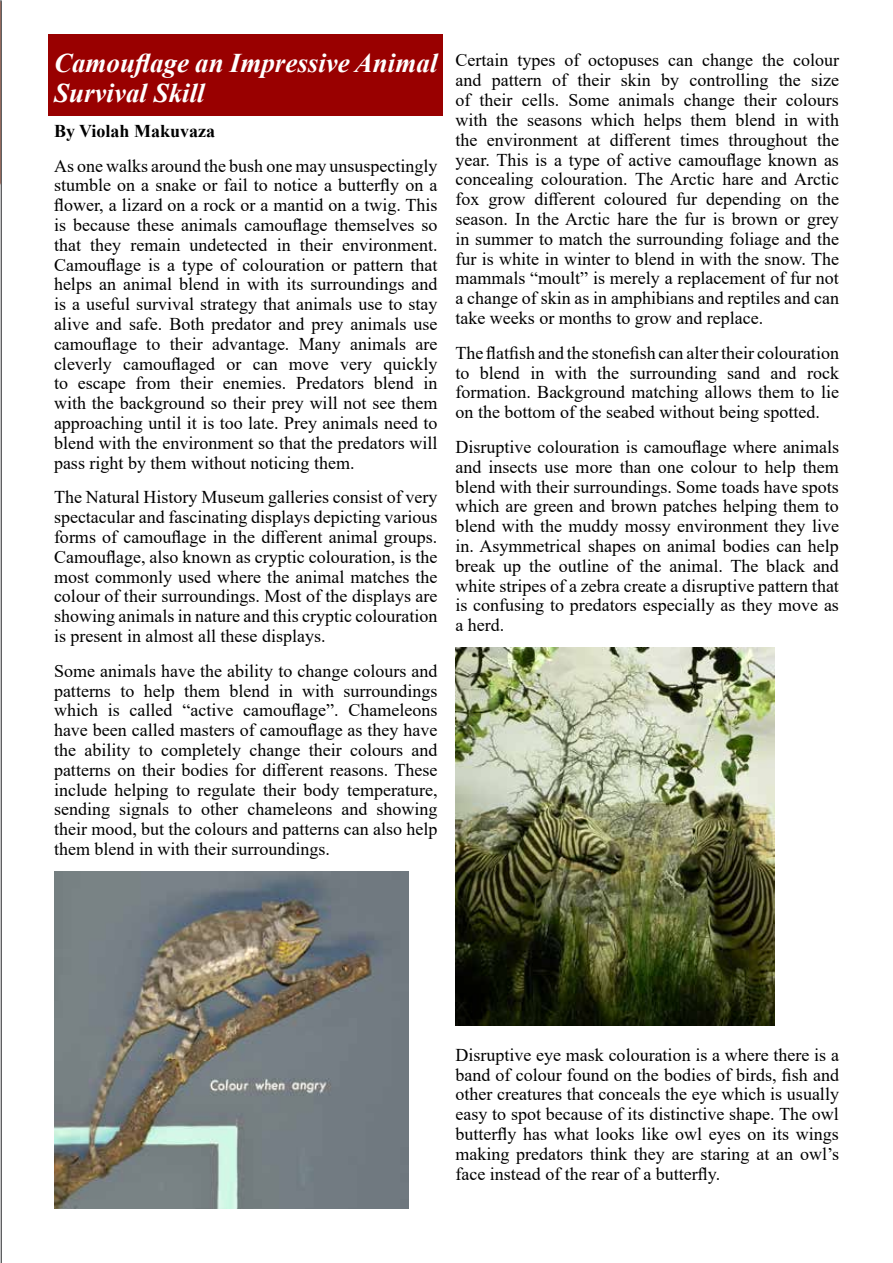
<style>
.page{position:relative;width:893px;height:1263px;background:#fff}
.page>*{position:absolute;margin:0;border:0;box-sizing:border-box;transform-origin:0 0}
.t1{font:italic 700 27px/29.7px "Times New Roman";color:#fff}
.t2{font:18px/19.8px "Times New Roman";color:#000;text-align:justify}
.t3{font:700 18px "Times New Roman";color:#000}
</style>
<div class="page">
<div style="left:48px;top:34px;width:395px;height:82px;background:#900"></div>
<img style="left:54px;top:872px;width:354px;height:337px">
<img style="left:455px;top:648px;width:320px;height:378px">
<img style="left:0;top:0;width:1px;height:1263px">
<h1 class="t1" style="left:54px;top:48px;width:385px">Camouflage an Impressive Animal<br>Survival Skill</h1>
<p class="t3" style="left:54px;top:118px;width:163px">By Violah Makuvaza</p>
<p class="t2" style="left:54px;top:155px;width:385px">As one walks around the bush one may unsuspectingly stumble on a snake or fail to notice a butterfly on a flower, a lizard on a rock or a mantid on a twig. This is because these animals camouflage themselves so that they remain undetected in their environment.<br>Camouflage is a type of colouration or pattern that helps an animal blend in with its surroundings and is a useful survival strategy that animals use to stay alive and safe. Both predator and prey animals use camouflage to their advantage. Many animals are cleverly camouflaged or can move very quickly to escape from their enemies. Predators blend in with the background so their prey will not see them approaching until it is too late. Prey animals need to blend with the environment so that the predators will pass right by them without noticing them.</p>
<p class="t2" style="left:54px;top:487px;width:385px">The Natural History Museum galleries consist of very spectacular and fascinating displays depicting various forms of camouflage in the different animal groups.<br>Camouflage, also known as cryptic colouration, is the most commonly used where the animal matches the colour of their surroundings. Most of the displays are showing animals in nature and this cryptic colouration is present in almost all these displays.</p>
<p class="t2" style="left:54px;top:660px;width:385px">Some animals have the ability to change colours and patterns to help them blend in with surroundings which is called “active camouflage”. Chameleons have been called masters of camouflage as they have the ability to completely change their colours and patterns on their bodies for different reasons. These include helping to regulate their body temperature, sending signals to other chameleons and showing their mood, but the colours and patterns can also help them blend in with their surroundings.</p>
<p class="t2" style="left:455px;top:50px;width:385px">Certain types of octopuses can change the colour and pattern of their skin by controlling the size of their cells. Some animals change their colours with the seasons which helps them blend in with the environment at different times throughout the year. This is a type of active camouflage known as concealing colouration. The Arctic hare and Arctic fox grow different coloured fur depending on the season. In the Arctic hare the fur is brown or grey in summer to match the surrounding foliage and the fur is white in winter to blend in with the snow. The mammals “moult” is merely a replacement of fur not a change of skin as in amphibians and reptiles and can take weeks or months to grow and replace.</p>
<p class="t2" style="left:455px;top:342px;width:385px">The flatfish and the stonefish can alter their colouration to blend in with the surrounding sand and rock formation. Background matching allows them to lie on the bottom of the seabed without being spotted.</p>
<p class="t2" style="left:455px;top:436px;width:385px">Disruptive colouration is camouflage where animals and insects use more than one colour to help them blend with their surroundings. Some toads have spots which are green and brown patches helping them to blend with the muddy mossy environment they live in. Asymmetrical shapes on animal bodies can help break up the outline of the animal. The black and white stripes of a zebra create a disruptive pattern that is confusing to predators especially as they move as a herd.</p>
<p class="t2" style="left:455px;top:1044px;width:385px">Disruptive eye mask colouration is a where there is a band of colour found on the bodies of birds, fish and other creatures that conceals the eye which is usually easy to spot because of its distinctive shape. The owl butterfly has what looks like owl eyes on its wings making predators think they are staring at an owl’s face instead of the rear of a butterfly.</p>
</div>
